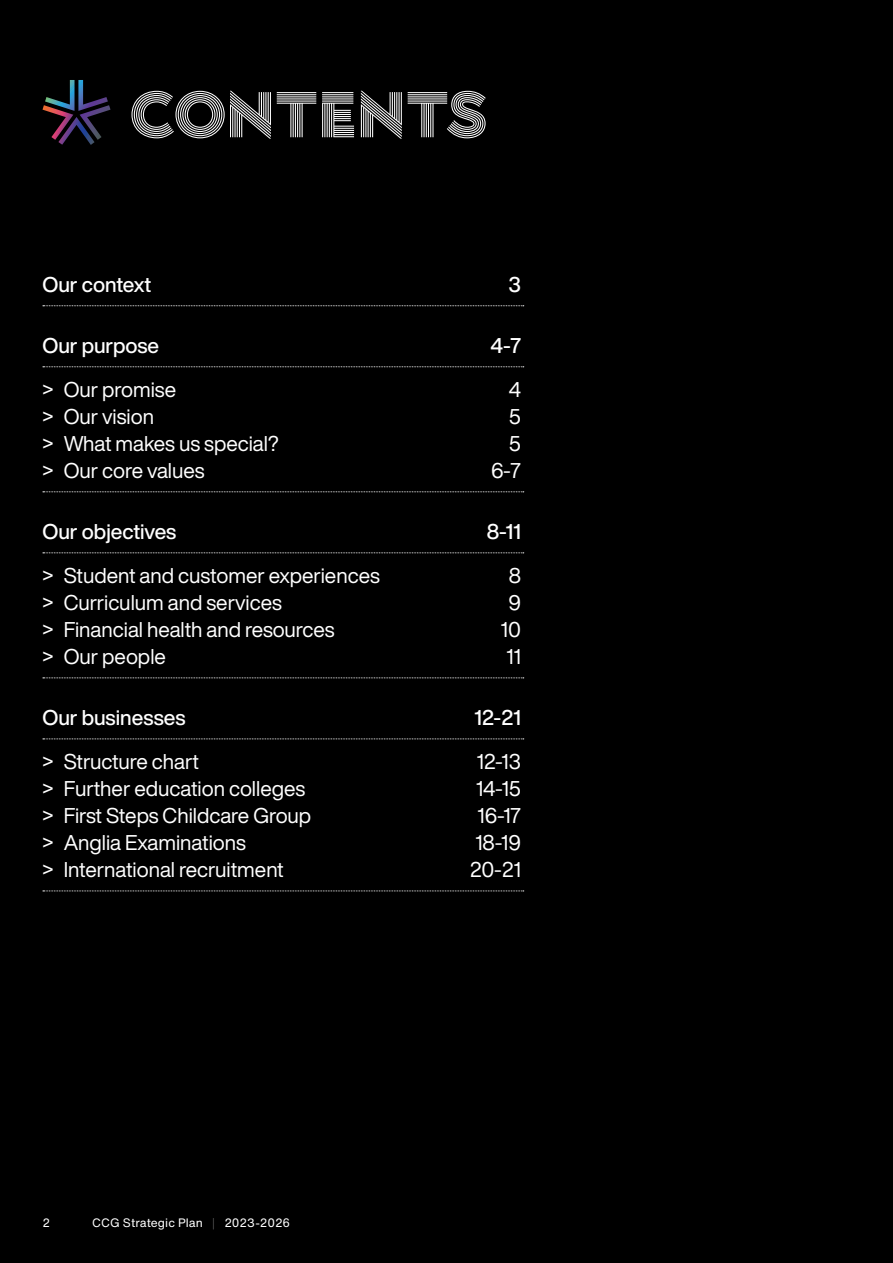
<style>
.page{position:relative;width:893px;height:1263px;background:#000}
.page>*{position:absolute;margin:0;border:0;box-sizing:border-box;transform-origin:0 0}
._3_-_Headings{font:900 64.5px "Town 23 Lines";color:#fff}
._6_-_Contents{font:21px "Helvetica Now Display";color:#fff}
._6_-_Contents-2{font:500 21px "Helvetica Now Display";color:#fff}
.t1{font:12px "Helvetica Now Text";letter-spacing:.005em;color:#fff}
.s1{font-weight:100}
</style>
<div class="page">
<svg style="left:43px;top:305px;width:481px;height:1px"></svg>
<svg style="left:43px;top:366px;width:481px;height:1px"></svg>
<svg style="left:43px;top:491px;width:481px;height:1px"></svg>
<svg style="left:43px;top:552px;width:481px;height:1px"></svg>
<svg style="left:43px;top:677px;width:481px;height:1px"></svg>
<svg style="left:43px;top:738px;width:481px;height:1px"></svg>
<svg style="left:43px;top:890px;width:481px;height:1px"></svg>
<svg style="left:43px;top:80px;width:68px;height:65px"></svg>
<p class="_3_-_Headings" style="left:130px;top:77px;width:359px">CONTENTS</p>
<p class="_6_-_Contents-2" style="left:43px;top:270px;width:110px">Our context</p>
<p class="_6_-_Contents-2" style="left:509px;top:270px;width:14px">3</p>
<p class="_6_-_Contents-2" style="left:43px;top:331px;width:118px">Our purpose</p>
<p class="_6_-_Contents-2" style="left:491px;top:331px;width:32px">4-7</p>
<p class="_6_-_Contents" style="left:43px;top:375px;width:135px">&gt; Our promise</p>
<p class="_6_-_Contents" style="left:509px;top:375px;width:14px">4</p>
<p class="_6_-_Contents" style="left:43px;top:402px;width:113px">&gt; Our vision</p>
<p class="_6_-_Contents" style="left:509px;top:402px;width:14px">5</p>
<p class="_6_-_Contents" style="left:43px;top:429px;width:238px">&gt; What makes us special?</p>
<p class="_6_-_Contents" style="left:509px;top:429px;width:14px">5</p>
<p class="_6_-_Contents" style="left:43px;top:456px;width:164px">&gt; Our core values</p>
<p class="_6_-_Contents" style="left:491px;top:456px;width:32px">6-7</p>
<p class="_6_-_Contents-2" style="left:43px;top:517px;width:135px">Our objectives</p>
<p class="_6_-_Contents-2" style="left:487px;top:517px;width:36px">8-11</p>
<p class="_6_-_Contents" style="left:43px;top:561px;width:339px">&gt; Student and customer experiences</p>
<p class="_6_-_Contents" style="left:509px;top:561px;width:14px">8</p>
<p class="_6_-_Contents" style="left:43px;top:588px;width:241px">&gt; Curriculum and services</p>
<p class="_6_-_Contents" style="left:508px;top:588px;width:14px">9</p>
<p class="_6_-_Contents" style="left:43px;top:615px;width:294px">&gt; Financial health and resources</p>
<p class="_6_-_Contents" style="left:501px;top:615px;width:22px">10</p>
<p class="_6_-_Contents" style="left:43px;top:642px;width:125px">&gt; Our people</p>
<p class="_6_-_Contents" style="left:506px;top:642px;width:16px">11</p>
<p class="_6_-_Contents-2" style="left:43px;top:703px;width:144px">Our businesses</p>
<p class="_6_-_Contents-2" style="left:474px;top:703px;width:48px">12-21</p>
<p class="_6_-_Contents" style="left:43px;top:747px;width:158px">&gt; Structure chart</p>
<p class="_6_-_Contents" style="left:477px;top:747px;width:46px">12-13</p>
<p class="_6_-_Contents" style="left:43px;top:774px;width:264px">&gt; Further education colleges</p>
<p class="_6_-_Contents" style="left:476px;top:774px;width:47px">14-15</p>
<p class="_6_-_Contents" style="left:43px;top:801px;width:270px">&gt; First Steps Childcare Group</p>
<p class="_6_-_Contents" style="left:477px;top:801px;width:45px">16-17</p>
<p class="_6_-_Contents" style="left:43px;top:828px;width:205px">&gt; Anglia Examinations</p>
<p class="_6_-_Contents" style="left:475px;top:828px;width:48px">18-19</p>
<p class="_6_-_Contents" style="left:43px;top:855px;width:243px">&gt; International recruitment</p>
<p class="_6_-_Contents" style="left:470px;top:855px;width:52px">20-21</p>
<p class="t1" style="left:43px;top:1213px;width:9px">2</p>
<p class="t1" style="left:92px;top:1213px;width:199px">CCG Strategic Plan <span class="s1">|</span> 2023-2026</p>
</div>
